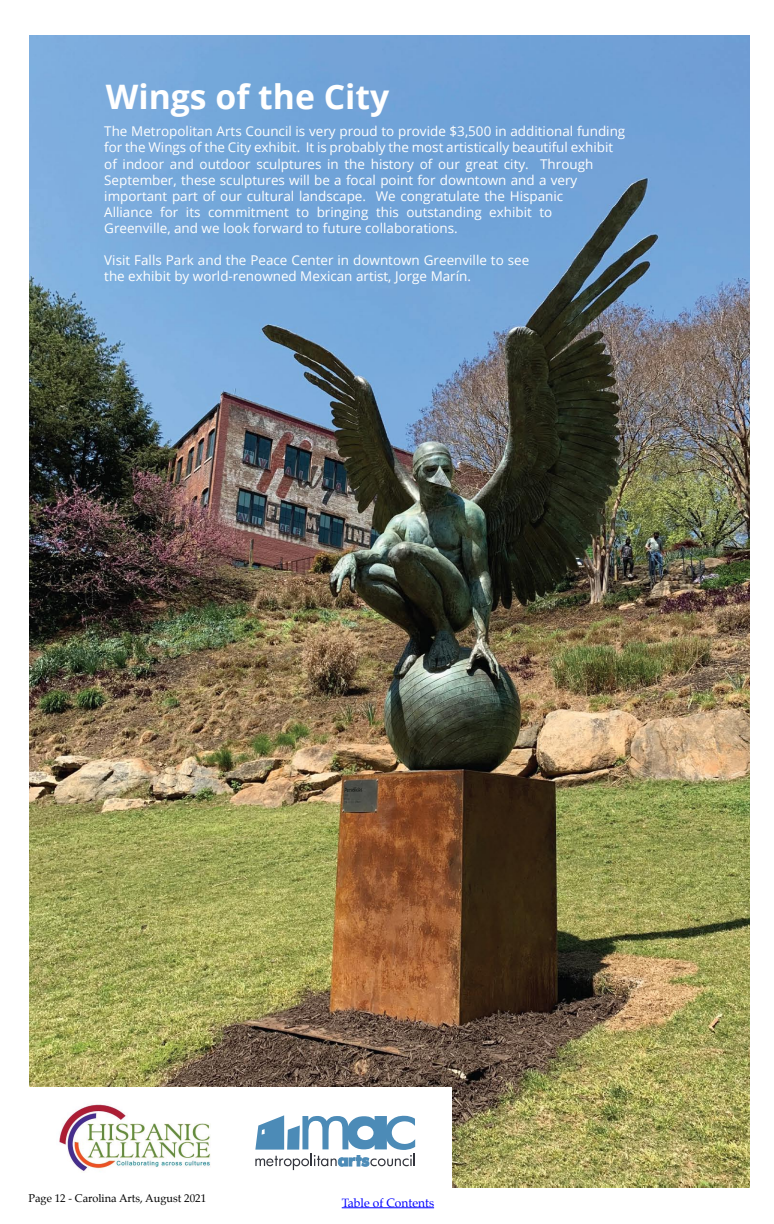
<style>
.page{position:relative;width:774px;height:1224px;background:#fff}
.page>*{position:absolute;margin:0;border:0;box-sizing:border-box;transform-origin:0 0}
.t1{font:700 33.7px "Open Sans";color:#fff}
.t2{font:13.4px/16.1px "Open Sans";color:#fff}
.t3{font:12px "Palatino";color:#00f}
.t4{font:11px "Palatino";color:#000}
</style>
<div class="page">
<hr style="left:342px;top:1207px;width:92px;height:1px;background:#00f">
<img style="left:29px;top:36px;width:720px;height:1152px">
<div style="left:29px;top:1088px;width:423px;height:100px;background:#fff"></div>
<img style="left:59px;top:1104px;width:152px;height:67px">
<svg style="left:255px;top:1115px;width:160px;height:55px"></svg>
<h1 class="t1" style="left:106px;top:73px;width:285px">Wings of the City</h1>
<p class="t2" style="left:104px;top:123px;width:523px">The Metropolitan Arts Council is very proud to provide $3,500 in additional funding for the Wings of the City exhibit. It is probably the most artistically beautiful exhibit of indoor and outdoor sculptures in the history of our great city. Through September, these sculptures will be a focal point for downtown and a very important part of our cultural landscape. We congratulate the Hispanic<br>Alliance for its commitment to bringing this outstanding exhibit to<br>Greenville, and we look forward to future collaborations.</p>
<p class="t2" style="left:104px;top:252px;width:427px">Visit Falls Park and the Peace Center in downtown Greenville to see the exhibit by world-renowned Mexican artist, Jorge Marín.</p>
<p class="t4" style="left:28px;top:1189px;width:179px">Page 12 - Carolina Arts, August 2021</p>
<p class="t3" style="left:342px;top:1192px;width:94px">Table of Contents</p>
</div>
